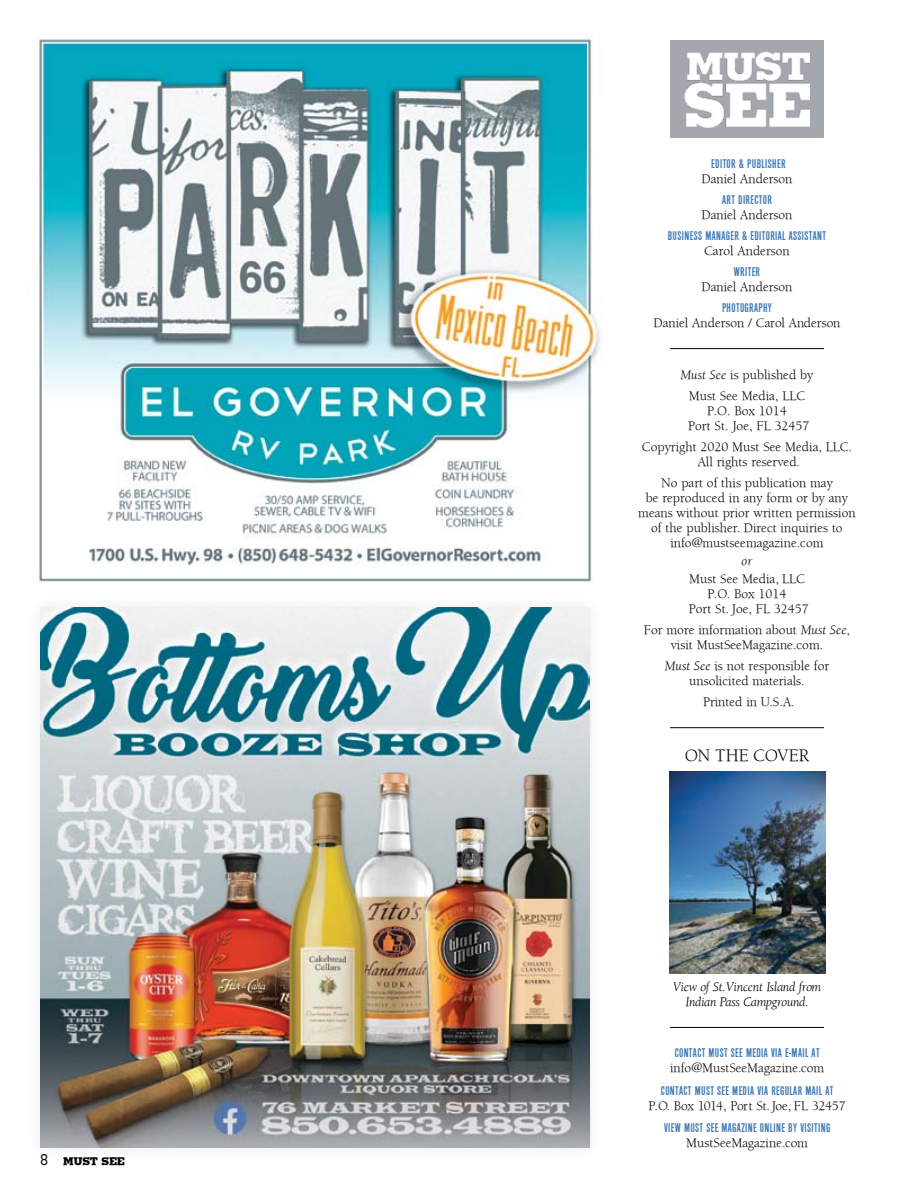
<style>
.page{position:relative;width:918px;height:1188px;background:#fff}
.page>*{position:absolute;margin:0;border:0;box-sizing:border-box;transform-origin:0 0}
.t1{font:18px "Berkeley";color:#000}
.t2{font:500 15px "Memphis";color:#000}
.t3{font:13.5px/15px "Berkeley";color:#000;text-align:center}
.t4{font:italic 13.5px/15px "Berkeley";letter-spacing:-.025em;color:#000;text-align:center}
.t5{font:13.5px "Berkeley";letter-spacing:-.025em;color:#000}
.t6{font:12px "Cg Alpin Gth No 1";letter-spacing:.035em;color:#3d79b6}
.t7{font:800 10.5px "Memphis";letter-spacing:-.015em;color:#000}
.s1{font-style:italic}
</style>
<div class="page">
<img style="left:40px;top:608px;width:550px;height:540px">
<hr style="left:670px;top:348px;width:154px;height:1px;background:#000">
<hr style="left:670px;top:727px;width:154px;height:1px;background:#000">
<hr style="left:670px;top:1027px;width:154px;height:1px;background:#000">
<img style="left:670px;top:771px;width:156px;height:202px">
<div style="left:670px;top:40px;width:154px;height:98px;background:#a5a7af"></div>
<img style="left:685px;top:52px;width:125px;height:75px">
<img style="left:39px;top:38px;width:562px;height:544px">
<p class="t2" style="left:40px;top:1151px;width:9px">8</p>
<p class="t7" style="left:63px;top:1155px;width:64px">MUST SEE</p>
<p class="t6" style="left:711px;top:156px;width:76px">EDITOR &amp; PUBLISHER</p>
<p class="t3" style="left:701px;top:171px;width:93px">Daniel Anderson</p>
<p class="t6" style="left:722px;top:192px;width:51px">ART DIRECTOR</p>
<p class="t3" style="left:701px;top:207px;width:93px">Daniel Anderson</p>
<p class="t6" style="left:668px;top:228px;width:159px">BUSINESS MANAGER &amp; EDITORIAL ASSISTANT</p>
<p class="t3" style="left:704px;top:243px;width:87px">Carol Anderson</p>
<p class="t6" style="left:734px;top:264px;width:28px">WRITER</p>
<p class="t3" style="left:701px;top:279px;width:93px">Daniel Anderson</p>
<p class="t6" style="left:722px;top:300px;width:51px">PHOTOGRAPHY</p>
<p class="t3" style="left:653px;top:315px;width:189px">Daniel Anderson / Carol Anderson</p>
<p class="t3" style="left:681px;top:364px;width:134px;line-height:21px"><span class="s1">Must See</span> is published by<br>Must See Media, LLC</p>
<p class="t3" style="left:688px;top:403px;width:123px">P.O. Box 1014<br>Port St. Joe, FL 32457</p>
<p class="t3" style="left:642px;top:439px;width:212px">Copyright 2020 Must See Media, LLC.<br>All rights reserved.</p>
<p class="t3" style="left:638px;top:475px;width:219px">No part of this publication may<br>be reproduced in any form or by any means without prior written permission of the publisher. Direct inquiries to info@mustseemagazine.com</p>
<p class="t4" style="left:742px;top:554px;width:12px">or</p>
<p class="t3" style="left:689px;top:571px;width:122px">Must See Media, LLC<br>P.O. Box 1014<br>Port St. Joe, FL 32457</p>
<p class="t3" style="left:644px;top:622px;width:208px">For more information about <span class="s1">Must See</span>, visit MustSeeMagazine.com.</p>
<p class="t3" style="left:665px;top:658px;width:166px"><span class="s1">Must See</span> is not responsible for unsolicited materials.</p>
<p class="t3" style="left:703px;top:694px;width:93px">Printed in U.S.A.</p>
<h1 class="t1" style="left:685px;top:746px;width:126px">ON THE COVER</h1>
<p class="t4" style="left:673px;top:980px;width:150px">View of St.Vincent Island from<br>Indian Pass Campground.</p>
<p class="t6" style="left:675px;top:1046px;width:122px">CONTACT MUST SEE MEDIA VIA E-MAIL</p>
<p class="t6" style="left:812px;top:1046px;width:9px">AT</p>
<p class="t3" style="left:670px;top:1061px;width:156px">info@MustSeeMagazine.com</p>
<p class="t6" style="left:661px;top:1083px;width:129px">CONTACT MUST SEE MEDIA VIA REGULAR</p>
<p class="t6" style="left:805px;top:1083px;width:6px">MAIL</p>
<p class="t6" style="left:825px;top:1083px;width:9px">AT</p>
<p class="t5" style="left:648px;top:1098px;width:199px">P.O. Box 1014, Port St.Joe, FL 32457</p>
<p class="t6" style="left:664px;top:1121px;width:102px">VIEW MUST SEE MAGAZINE ONLINE</p>
<p class="t6" style="left:788px;top:1121px;width:43px">BY VISITING</p>
<p class="t3" style="left:686px;top:1136px;width:123px">MustSeeMagazine.com</p>
</div>
